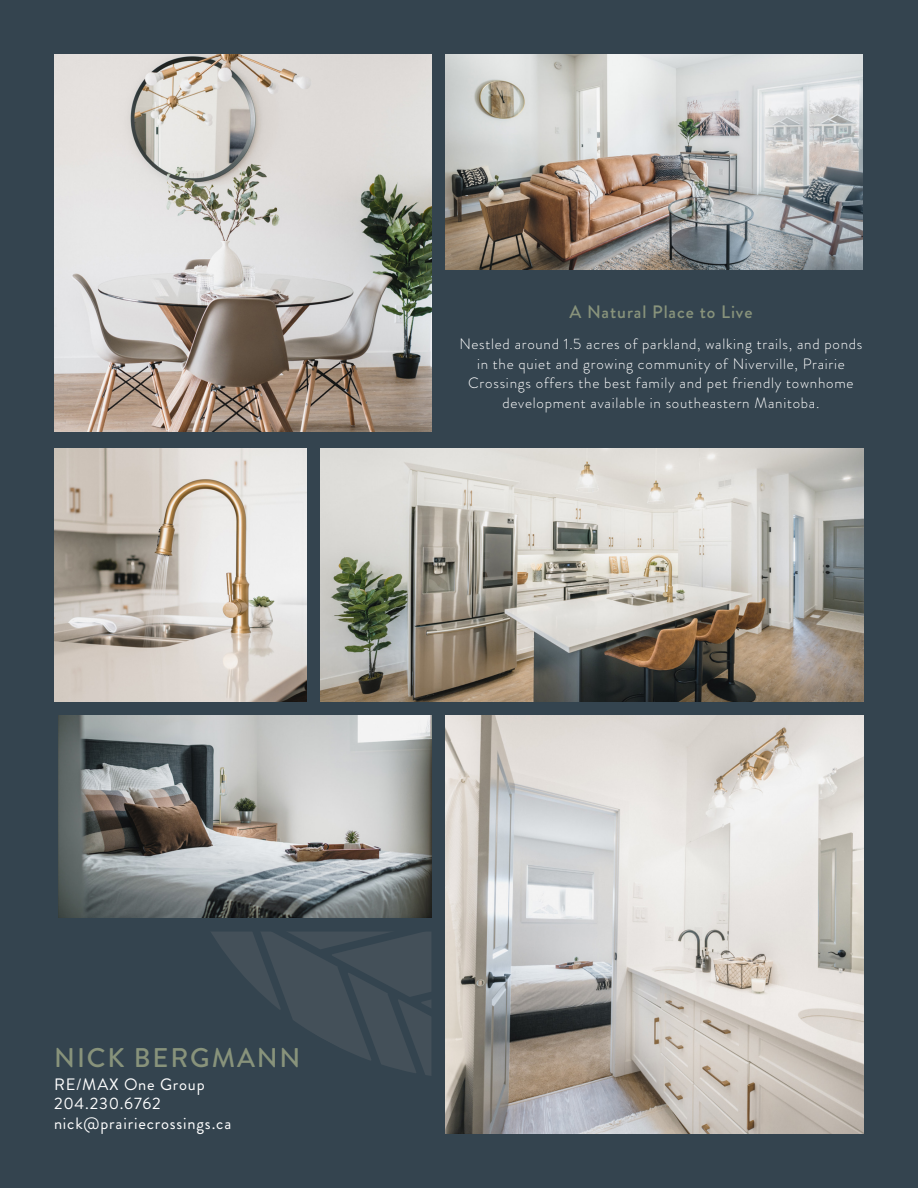
<style>
.page{position:relative;width:918px;height:1188px;background:#34444f}
.page>*{position:absolute;margin:0;border:0;box-sizing:border-box;transform-origin:0 0}
.t1{font:500 27px "Brandon Grotesque";letter-spacing:.07em;color:#88937b}
.t2{font:500 18px "Brandon Grotesque";letter-spacing:.05em;color:#88937b}
.t3{font:16.5px "Brandon Grotesque";letter-spacing:.05em;color:#fff}
.t4{font:300 15px/19.5px "Brandon Grotesque";letter-spacing:.05em;color:#fff;text-align:center}
</style>
<div class="page">
<img style="left:446px;top:54px;width:417px;height:216px">
<img style="left:446px;top:716px;width:418px;height:418px">
<img style="left:58px;top:716px;width:373px;height:202px">
<img style="left:321px;top:448px;width:543px;height:253px">
<svg style="left:211px;top:932px;width:220px;height:144px"></svg>
<img style="left:54px;top:448px;width:253px;height:253px">
<img style="left:54px;top:54px;width:377px;height:378px">
<p class="t2" style="left:569px;top:299px;width:185px">A Natural Place to Live</p>
<p class="t4" style="left:459px;top:334px;width:405px">Nestled around 1.5 acres of parkland, walking trails, and ponds in the quiet and growing community of Niverville, Prairie Crossings offers the best family and pet friendly townhome development available in southeastern Manitoba.</p>
<p class="t1" style="left:54px;top:1039px;width:248px">NICK BERGMANN</p>
<p class="t3" style="left:54px;top:1073px;width:152px">RE/MAX One Group</p>
<p class="t3" style="left:54px;top:1092px;width:108px">204.230.6762</p>
<p class="t3" style="left:54px;top:1112px;width:179px">nick@prairiecrossings.ca</p>
</div>
